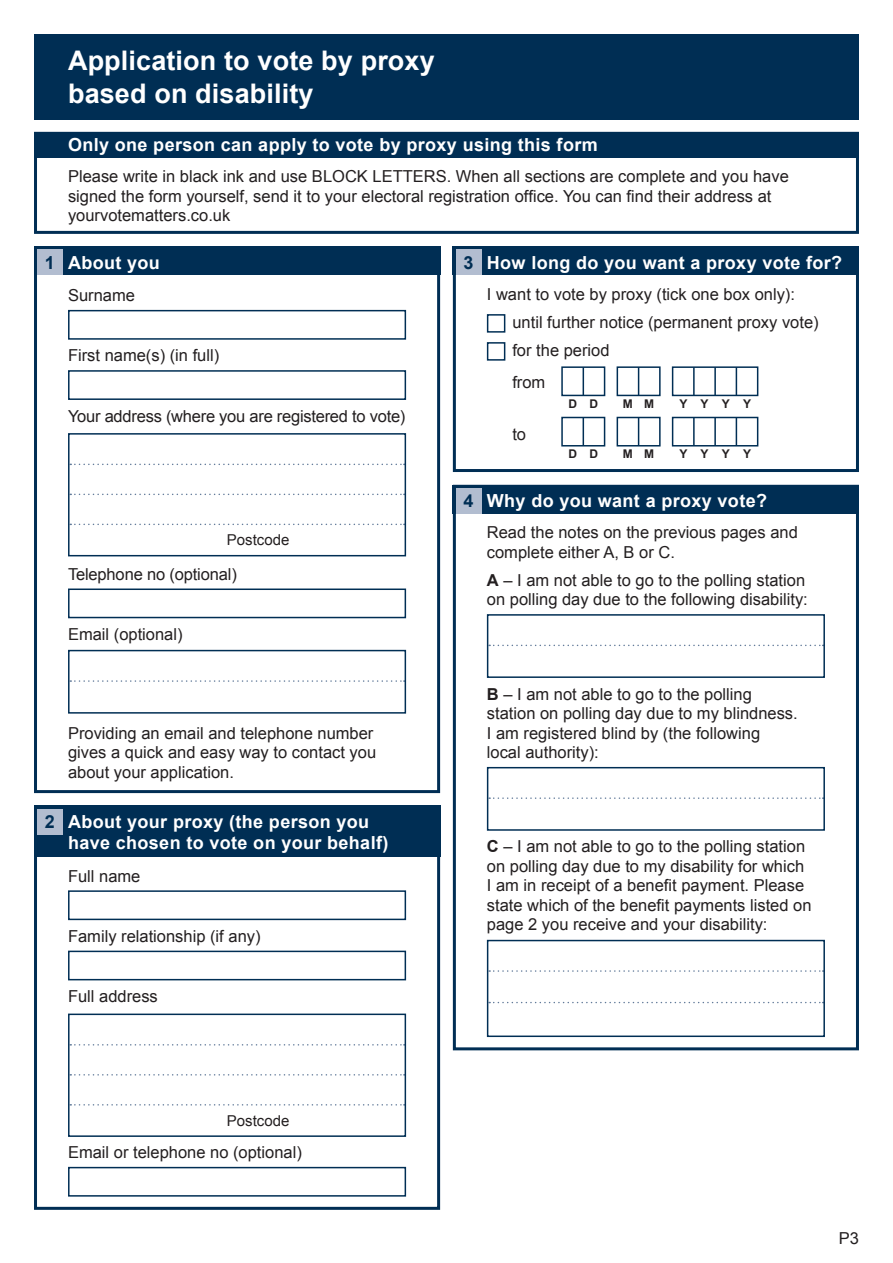
<style>
.page{position:relative;width:893px;height:1263px;background:#fff}
.page>*{position:absolute;margin:0;border:0;box-sizing:border-box;transform-origin:0 0}
.t1{font:700 27px/32.4px "Arial";letter-spacing:.005em;color:#fff}
.t2{font:700 18px/21px "Arial";letter-spacing:.02em;color:#fff}
.t3{font:16.5px/19.5px "Arial";color:#231f20}
.t4{font:15px "Arial";color:#231f20}
.t5{font:700 12px "Arial";letter-spacing:1.105em;color:#231f20}
.s1{color:#002e54}
.s2{font-weight:700}
</style>
<div class="page">
<div style="left:34px;top:247px;width:406px;height:546px;border:3px solid #002e54"></div>
<div style="left:453px;top:485px;width:406px;height:565px;border:3px solid #002e54"></div>
<div style="left:453px;top:247px;width:406px;height:225px;border:3px solid #002e54"></div>
<div style="left:34px;top:34px;width:825px;height:85px;background:#002e54"></div>
<div style="left:34px;top:247px;width:406px;height:28px;background:#002e54"></div>
<div style="left:453px;top:485px;width:406px;height:28px;background:#002e54"></div>
<div style="left:453px;top:247px;width:406px;height:28px;background:#002e54"></div>
<div style="left:37px;top:250px;width:26px;height:25px;background:#b2bdd0"></div>
<div style="left:456px;top:488px;width:25px;height:25px;background:#b2bdd0"></div>
<div style="left:456px;top:250px;width:25px;height:25px;background:#b2bdd0"></div>
<div style="left:68px;top:310px;width:338px;height:30px;border:2px solid #002e54"></div>
<div style="left:68px;top:370px;width:338px;height:30px;border:2px solid #002e54"></div>
<svg style="left:71px;top:464px;width:331px;height:1px"></svg>
<svg style="left:71px;top:494px;width:331px;height:1px"></svg>
<svg style="left:71px;top:524px;width:331px;height:1px"></svg>
<div style="left:68px;top:433px;width:338px;height:123px;border:2px solid #002e54"></div>
<div style="left:68px;top:588px;width:338px;height:30px;border:2px solid #002e54"></div>
<svg style="left:71px;top:680px;width:331px;height:2px"></svg>
<div style="left:68px;top:650px;width:338px;height:64px;border:2px solid #002e54"></div>
<div style="left:34px;top:806px;width:406px;height:404px;border:3px solid #002e54"></div>
<div style="left:34px;top:806px;width:406px;height:51px;background:#002e54"></div>
<div style="left:37px;top:809px;width:26px;height:25px;background:#b2bdd0"></div>
<div style="left:68px;top:890px;width:338px;height:30px;border:2px solid #002e54"></div>
<div style="left:68px;top:951px;width:338px;height:29px;border:2px solid #002e54"></div>
<svg style="left:71px;top:1044px;width:331px;height:1px"></svg>
<svg style="left:71px;top:1074px;width:331px;height:1px"></svg>
<svg style="left:71px;top:1104px;width:331px;height:1px"></svg>
<div style="left:68px;top:1013px;width:338px;height:124px;border:2px solid #002e54"></div>
<div style="left:68px;top:1167px;width:338px;height:29px;border:2px solid #002e54"></div>
<svg style="left:490px;top:645px;width:331px;height:1px"></svg>
<div style="left:487px;top:614px;width:338px;height:64px;border:2px solid #002e54"></div>
<svg style="left:490px;top:797px;width:331px;height:2px"></svg>
<div style="left:487px;top:767px;width:338px;height:64px;border:2px solid #002e54"></div>
<svg style="left:490px;top:970px;width:331px;height:2px"></svg>
<svg style="left:490px;top:1002px;width:331px;height:1px"></svg>
<div style="left:487px;top:940px;width:338px;height:97px;border:2px solid #002e54"></div>
<div style="left:487px;top:314px;width:18px;height:19px;background:#fff;border:2px solid #002e54"></div>
<div style="left:487px;top:342px;width:18px;height:19px;background:#fff;border:2px solid #002e54"></div>
<div style="left:672px;top:366px;width:86px;height:30px;background:#fff;border:2px solid #002e54"></div>
<hr style="left:693px;top:367px;width:2px;height:28px;background:#002e54">
<hr style="left:714px;top:367px;width:2px;height:28px;background:#002e54">
<svg style="left:736px;top:367px;width:1px;height:28px"></svg>
<div style="left:617px;top:366px;width:44px;height:30px;background:#fff;border:2px solid #002e54"></div>
<svg style="left:638px;top:367px;width:1px;height:28px"></svg>
<div style="left:561px;top:366px;width:44px;height:30px;background:#fff;border:2px solid #002e54"></div>
<svg style="left:583px;top:367px;width:1px;height:28px"></svg>
<div style="left:672px;top:417px;width:86px;height:29px;background:#fff;border:2px solid #002e54"></div>
<hr style="left:693px;top:418px;width:2px;height:28px;background:#002e54">
<hr style="left:714px;top:418px;width:2px;height:28px;background:#002e54">
<svg style="left:736px;top:418px;width:1px;height:28px"></svg>
<div style="left:617px;top:417px;width:44px;height:29px;background:#fff;border:2px solid #002e54"></div>
<svg style="left:638px;top:418px;width:1px;height:28px"></svg>
<div style="left:561px;top:417px;width:44px;height:29px;background:#fff;border:2px solid #002e54"></div>
<svg style="left:583px;top:418px;width:1px;height:28px"></svg>
<div style="left:34px;top:132px;width:825px;height:102px;border:3px solid #002e54"></div>
<div style="left:34px;top:132px;width:825px;height:25px;background:#002e54"></div>
<h1 class="t1" style="left:68px;top:45px;width:368px">Application to vote by proxy based on disability</h1>
<p class="t2" style="left:68px;top:135px;width:531px">Only one person can apply to vote by proxy using this form</p>
<p class="t3" style="left:68px;top:167px;width:722px">Please write in black ink and use BLOCK LETTERS. When all sections are complete and you have signed the form yourself, send it to your electoral registration office. You can find their address at yourvotematters.co.uk</p>
<p class="t2" style="left:45px;top:253px;width:117px"><span class="s1">1</span> About you</p>
<p class="t3" style="left:68px;top:286px;width:68px">Surname</p>
<p class="t3" style="left:68px;top:346px;width:153px">First name(s) (in full)</p>
<p class="t3" style="left:68px;top:406px;width:339px">Your address (where you are registered to vote)</p>
<p class="t4" style="left:227px;top:530px;width:64px">Postcode</p>
<p class="t3" style="left:68px;top:564px;width:170px">Telephone no (optional)</p>
<p class="t3" style="left:68px;top:625px;width:116px">Email (optional)</p>
<p class="t3" style="left:68px;top:723px;width:310px">Providing an email and telephone number gives a quick and easy way to contact you about your application.</p>
<p class="t2" style="left:68px;top:812px;width:322px;text-indent:-23px"><span class="s1">2</span> About your proxy (the person you have chosen to vote on your behalf)</p>
<p class="t3" style="left:68px;top:866px;width:74px">Full name</p>
<p class="t3" style="left:68px;top:926px;width:194px">Family relationship (if any)</p>
<p class="t3" style="left:68px;top:987px;width:91px">Full address</p>
<p class="t4" style="left:227px;top:1111px;width:64px">Postcode</p>
<p class="t3" style="left:68px;top:1143px;width:235px">Email or telephone no (optional)</p>
<p class="t2" style="left:464px;top:253px;width:380px"><span class="s1">3</span> How long do you want a proxy vote for?</p>
<p class="t3" style="left:512px;top:280px;width:308px;line-height:28px;text-indent:-26px">I want to vote by proxy (tick one box only): until further notice (permanent proxy vote) for the period</p>
<p class="t3" style="left:512px;top:373px;width:35px">from</p>
<p class="t5" style="left:568px;top:396px;width:31px">D D</p>
<p class="t5" style="left:623px;top:396px;width:33px">M M</p>
<p class="t5" style="left:679px;top:396px;width:73px">YYYY</p>
<p class="t3" style="left:512px;top:424px;width:15px">to</p>
<p class="t5" style="left:568px;top:446px;width:31px">D D</p>
<p class="t5" style="left:623px;top:446px;width:33px">M M</p>
<p class="t5" style="left:679px;top:446px;width:73px">YYYY</p>
<p class="t2" style="left:464px;top:491px;width:305px"><span class="s1">4</span> Why do you want a proxy vote?</p>
<p class="t3" style="left:487px;top:523px;width:312px">Read the notes on the previous pages and complete either A, B or C.</p>
<p class="t3" style="left:487px;top:570px;width:322px"><span class="s2">A</span> – I am not able to go to the polling station on polling day due to the following disability:</p>
<p class="t3" style="left:487px;top:684px;width:312px"><span class="s2">B</span> – I am not able to go to the polling station on polling day due to my blindness.<br>I am registered blind by (the following local authority):</p>
<p class="t3" style="left:487px;top:837px;width:326px"><span class="s2">C</span> – I am not able to go to the polling station on polling day due to my disability for which I am in receipt of a benefit payment. Please state which of the benefit payments listed on page 2 you receive and your disability:</p>
<p class="t3" style="left:839px;top:1228px;width:22px">P3</p>
</div>
